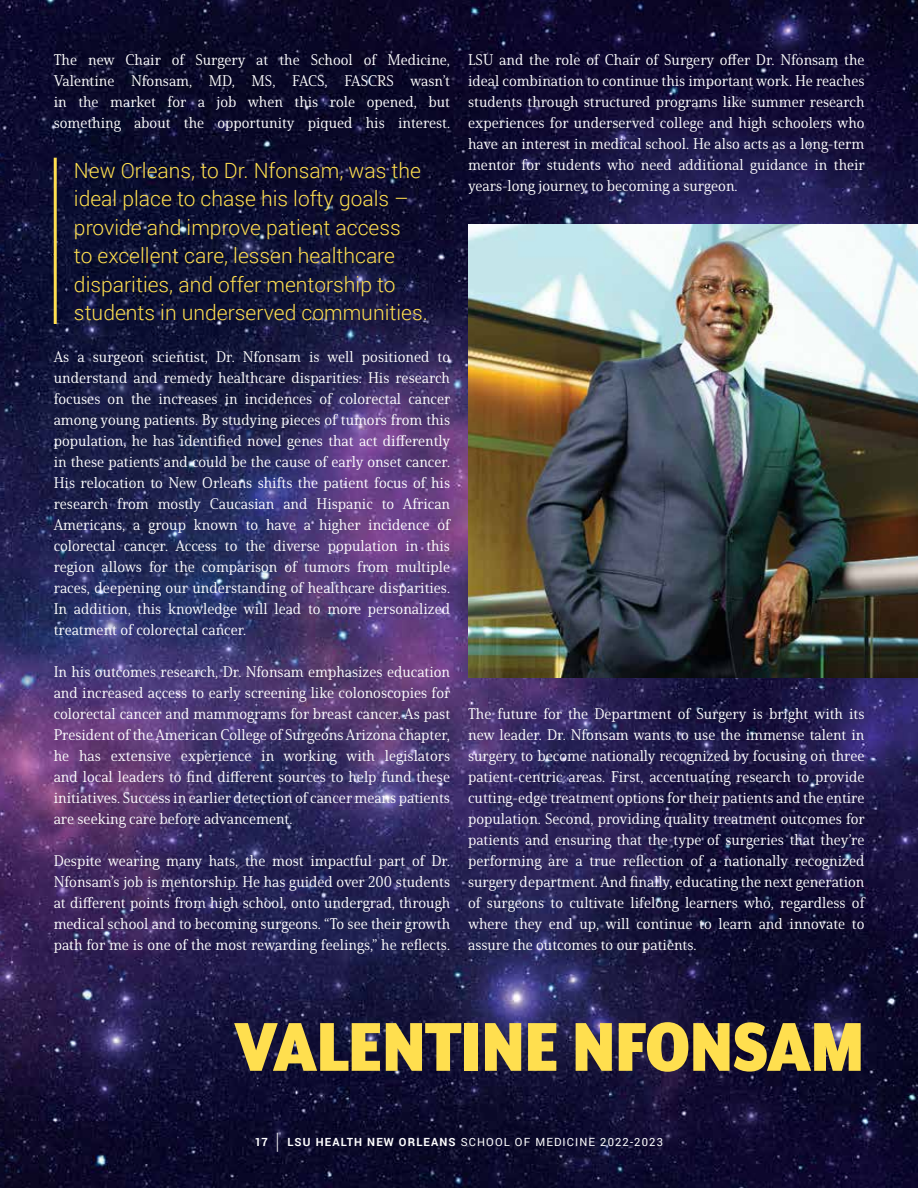
<style>
.page{position:relative;width:918px;height:1188px;background:#fff}
.page>*{position:absolute;margin:0;border:0;box-sizing:border-box;transform-origin:0 0}
.t1{font:900 79.5px "Mr Eaves XL Mod Nar OT";letter-spacing:-.01em;color:#ffdf4f}
.t2{font:300 21px/28.5px "Roboto";color:#ffdf4f}
.t3{font:15px/21px "Solitas Serif Nor Reg";color:#fff;text-align:justify}
.t4{font:11.25px "Roboto";letter-spacing:.1em;color:#fff}
.s1{font-weight:700}
.s2{font-size:22.5px}
</style>
<div class="page">
<img style="left:0;top:0;width:918px;height:1188px">
<img style="left:468px;top:225px;width:450px;height:453px">
<hr style="left:54px;top:158px;width:3px;height:166px;background:#ffdf4f">
<p class="t3" style="left:54px;top:49px;width:398px">The new Chair of Surgery at the School of Medicine, Valentine Nfonsam, MD, MS, FACS, FASCRS wasn’t in the market for a job when this role opened, but something about the opportunity piqued his interest.</p>
<h2 class="t2" style="left:74px;top:155px;width:355px">New Orleans, to Dr. Nfonsam, was the ideal place to chase his lofty goals – provide and improve patient access<br>to excellent care, lessen healthcare disparities, and offer mentorship to students in underserved communities.</h2>
<p class="t3" style="left:54px;top:346px;width:398px">As a surgeon scientist, Dr. Nfonsam is well positioned to understand and remedy healthcare disparities. His research focuses on the increases in incidences of colorectal cancer among young patients. By studying pieces of tumors from this population, he has identified novel genes that act differently in these patients and could be the cause of early onset cancer.<br>His relocation to New Orleans shifts the patient focus of his research from mostly Caucasian and Hispanic to African Americans, a group known to have a higher incidence of colorectal cancer. Access to the diverse population in this region allows for the comparison of tumors from multiple races, deepening our understanding of healthcare disparities.<br>In addition, this knowledge will lead to more personalized treatment of colorectal cancer.</p>
<p class="t3" style="left:54px;top:661px;width:398px">In his outcomes research, Dr. Nfonsam emphasizes education and increased access to early screening like colonoscopies for colorectal cancer and mammograms for breast cancer. As past President of the American College of Surgeons Arizona chapter, he has extensive experience in working with legislators and local leaders to find different sources to help fund these initiatives. Success in earlier detection of cancer means patients are seeking care before advancement.</p>
<p class="t3" style="left:54px;top:850px;width:398px">Despite wearing many hats, the most impactful part of Dr.<br>Nfonsam’s job is mentorship. He has guided over 200 students at different points from high school, onto undergrad, through medical school and to becoming surgeons. “To see their growth path for me is one of the most rewarding feelings,” he reflects.</p>
<p class="t3" style="left:468px;top:49px;width:398px">LSU and the role of Chair of Surgery offer Dr. Nfonsam the ideal combination to continue this important work. He reaches students through structured programs like summer research experiences for underserved college and high schoolers who have an interest in medical school. He also acts as a long-term mentor for students who need additional guidance in their years-long journey to becoming a surgeon.</p>
<p class="t3" style="left:468px;top:703px;width:398px">The future for the Department of Surgery is bright with its new leader. Dr. Nfonsam wants to use the immense talent in surgery to become nationally recognized by focusing on three patient-centric areas. First, accentuating research to provide cutting-edge treatment options for their patients and the entire population. Second, providing quality treatment outcomes for patients and ensuring that the type of surgeries that they’re performing are a true reflection of a nationally recognized surgery department. And finally, educating the next generation of surgeons to cultivate lifelong learners who, regardless of where they end up, will continue to learn and innovate to assure the outcomes to our patients.</p>
<h1 class="t1" style="left:234px;top:1004px;width:632px">VALENTINE NFONSAM</h1>
<p class="t4" style="left:255px;top:1134px;width:410px"><span class="s1">17</span> <span class="s2">|</span> <span class="s1">LSU HEALTH NEW ORLEANS</span> SCHOOL OF MEDICINE 2022-2023</p>
</div>
